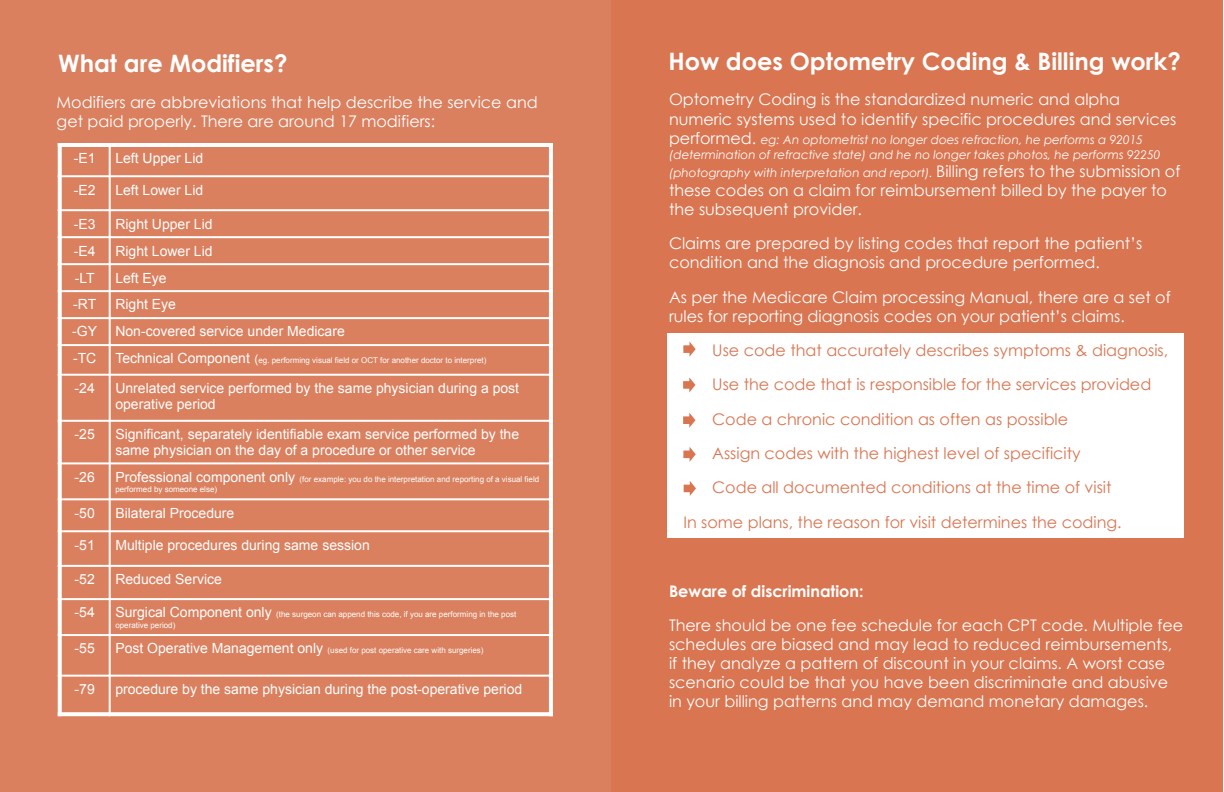
<style>
.page{position:relative;width:1224px;height:792px;background:#fff}
.page>*{position:absolute;margin:0;border:0;box-sizing:border-box;transform-origin:0 0}
.t1{font:700 24px "Century Gothic";color:#fff}
.t2{font:16px/19.1px "Century Gothic";color:#fff}
.t3{font:16px "Century Gothic";color:#d97551}
.t4{font:700 16px "Century Gothic";color:#fff}
.t5{font:14px/15.6px "Arial";color:#fff}
.t6{font:italic 12px/15.2px "Century Gothic";color:#fff}
.t7{font:8px/10.2px "Arial";color:#fff}
.s1{font-size:14px}
.s2{font-size:12px}
.s3{font-style:normal;font-size:16px}
</style>
<div class="page">
<div style="left:0;top:0;width:612px;height:792px;background:#da805f"></div>
<div style="left:611px;top:0;width:612px;height:792px;background:#d97551"></div>
<div style="left:667px;top:333px;width:517px;height:205px;background:#fff"></div>
<svg style="left:58px;top:147px;width:4px;height:565px;background:#fcf7f4"></svg>
<hr style="left:109px;top:143px;width:2px;height:573px;background:#fff">
<svg style="left:549px;top:147px;width:4px;height:565px;background:#fefcfb"></svg>
<svg style="left:58px;top:712px;width:495px;height:4px;background:#fcf7f6"></svg>
<hr style="left:58px;top:675px;width:495px;height:2px;background:#fff">
<hr style="left:58px;top:634px;width:495px;height:2px;background:#fff">
<hr style="left:58px;top:598px;width:495px;height:2px;background:#fff">
<hr style="left:58px;top:565px;width:495px;height:2px;background:#fff">
<hr style="left:58px;top:530px;width:495px;height:2px;background:#fff">
<hr style="left:58px;top:498px;width:495px;height:2px;background:#fff">
<hr style="left:58px;top:462px;width:495px;height:2px;background:#fff">
<hr style="left:58px;top:420px;width:495px;height:2px;background:#fff">
<hr style="left:58px;top:374px;width:495px;height:2px;background:#fff">
<hr style="left:58px;top:344px;width:495px;height:2px;background:#fff">
<hr style="left:58px;top:317px;width:495px;height:2px;background:#fff">
<hr style="left:58px;top:290px;width:495px;height:2px;background:#fff">
<hr style="left:58px;top:263px;width:495px;height:2px;background:#fff">
<hr style="left:58px;top:236px;width:495px;height:2px;background:#fff">
<hr style="left:58px;top:209px;width:495px;height:2px;background:#fff">
<hr style="left:58px;top:175px;width:495px;height:2px;background:#fff">
<hr style="left:58px;top:143px;width:495px;height:4px;background:#fff">
<svg style="left:683px;top:342px;width:13px;height:15px"></svg>
<svg style="left:683px;top:377px;width:12px;height:15px"></svg>
<svg style="left:683px;top:413px;width:12px;height:15px"></svg>
<svg style="left:683px;top:447px;width:13px;height:15px"></svg>
<svg style="left:683px;top:481px;width:13px;height:15px"></svg>
<h1 class="t1" style="left:58px;top:54px;width:231px">What are Modifiers?</h1>
<p class="t2" style="left:57px;top:94px;width:483px">Modifiers are abbreviations that help describe the service and get paid properly. There are around 17 modifiers:</p>
<p class="t5" style="left:74px;top:152px;width:23px">-E1</p>
<p class="t5" style="left:115px;top:152px;width:89px">Left Upper Lid</p>
<p class="t5" style="left:74px;top:183px;width:23px">-E2</p>
<p class="t5" style="left:115px;top:183px;width:89px">Left Lower Lid</p>
<p class="t5" style="left:74px;top:217px;width:23px">-E3</p>
<p class="t5" style="left:115px;top:217px;width:99px">Right Upper Lid</p>
<p class="t5" style="left:74px;top:244px;width:23px">-E4</p>
<p class="t5" style="left:115px;top:244px;width:99px">Right Lower Lid</p>
<p class="t5" style="left:75px;top:271px;width:21px">-LT</p>
<p class="t5" style="left:115px;top:271px;width:53px">Left Eye</p>
<p class="t5" style="left:73px;top:298px;width:25px">-RT</p>
<p class="t5" style="left:115px;top:298px;width:62px">Right Eye</p>
<p class="t5" style="left:72px;top:325px;width:26px">-GY</p>
<p class="t5" style="left:115px;top:325px;width:231px">Non-covered service under Medicare</p>
<p class="t5" style="left:73px;top:352px;width:25px">-TC</p>
<p class="t7" style="left:115px;top:356px;width:373px"><span class="s1">Technical Component</span> <span class="s2">(</span>eg. performing visual field or OCT for another doctor to interpret)</p>
<p class="t5" style="left:75px;top:382px;width:22px">-24</p>
<p class="t5" style="left:115px;top:382px;width:405px">Unrelated service performed by the same physician during a post operative period</p>
<p class="t5" style="left:75px;top:428px;width:22px">-25</p>
<p class="t5" style="left:115px;top:428px;width:405px">Significant, separately identifiable exam service performed by the same physician on the day of a procedure or other service</p>
<p class="t5" style="left:75px;top:470px;width:22px">-26</p>
<p class="t7" style="left:115px;top:475px;width:425px"><span class="s1">Professional component only</span> (for example: you do the interpretation and reporting of a visual field performed by someone else)</p>
<p class="t5" style="left:75px;top:506px;width:22px">-50</p>
<p class="t5" style="left:115px;top:506px;width:121px">Bilateral Procedure</p>
<p class="t5" style="left:75px;top:538px;width:22px">-51</p>
<p class="t5" style="left:115px;top:538px;width:256px">Multiple procedures during same session</p>
<p class="t5" style="left:75px;top:573px;width:22px">-52</p>
<p class="t5" style="left:115px;top:573px;width:108px">Reduced Service</p>
<p class="t5" style="left:75px;top:606px;width:22px">-54</p>
<p class="t7" style="left:115px;top:610px;width:402px"><span class="s1">Surgical Component only</span> (the surgeon can append this code, if you are performing in the post operative period)</p>
<p class="t5" style="left:75px;top:642px;width:22px">-55</p>
<p class="t7" style="left:115px;top:646px;width:370px"><span class="s1">Post Operative Management only</span> (used for post operative care with surgeries)</p>
<p class="t5" style="left:75px;top:683px;width:22px">-79</p>
<p class="t5" style="left:115px;top:683px;width:408px">procedure by the same physician during the post-operative period</p>
<h1 class="t1" style="left:668px;top:52px;width:514px">How does Optometry Coding &amp; Billing work?</h1>
<p class="t2" style="left:669px;top:92px;width:509px">Optometry Coding is the standardized numeric and alpha numeric systems used to identify specific procedures and services</p>
<p class="t6" style="left:669px;top:133px;width:493px"><span class="s3">performed.</span> eg: An optometrist no longer does refraction, he performs a 92015 (determination of refractive state) and he no longer takes photos, he performs 92250</p>
<p class="t6" style="left:669px;top:166px;width:513px">(photography with interpretation and report). <span class="s3">Billing refers to the submission of</span></p>
<p class="t2" style="left:669px;top:182px;width:500px">these codes on a claim for reimbursement billed by the payer to the subsequent provider.</p>
<p class="t2" style="left:669px;top:235px;width:475px">Claims are prepared by listing codes that report the patient’s condition and the diagnosis and procedure performed.</p>
<p class="t2" style="left:669px;top:289px;width:503px">As per the Medicare Claim processing Manual, there are a set of rules for reporting diagnosis codes on your patient’s claims.</p>
<p class="t3" style="left:712px;top:344px;width:458px">Use code that accurately describes symptoms &amp; diagnosis,</p>
<p class="t3" style="left:712px;top:378px;width:441px">Use the code that is responsible for the services provided</p>
<p class="t3" style="left:712px;top:413px;width:358px">Code a chronic condition as often as possible</p>
<p class="t3" style="left:712px;top:447px;width:370px">Assign codes with the highest level of specificity</p>
<p class="t3" style="left:712px;top:481px;width:401px">Code all documented conditions at the time of visit</p>
<p class="t3" style="left:683px;top:516px;width:440px">In some plans, the reason for visit determines the coding.</p>
<p class="t4" style="left:669px;top:585px;width:196px">Beware of discrimination:</p>
<p class="t2" style="left:669px;top:617px;width:516px">There should be one fee schedule for each CPT code. Multiple fee schedules are biased and may lead to reduced reimbursements, if they analyze a pattern of discount in your claims. A worst case scenario could be that you have been discriminate and abusive in your billing patterns and may demand monetary damages.</p>
</div>
